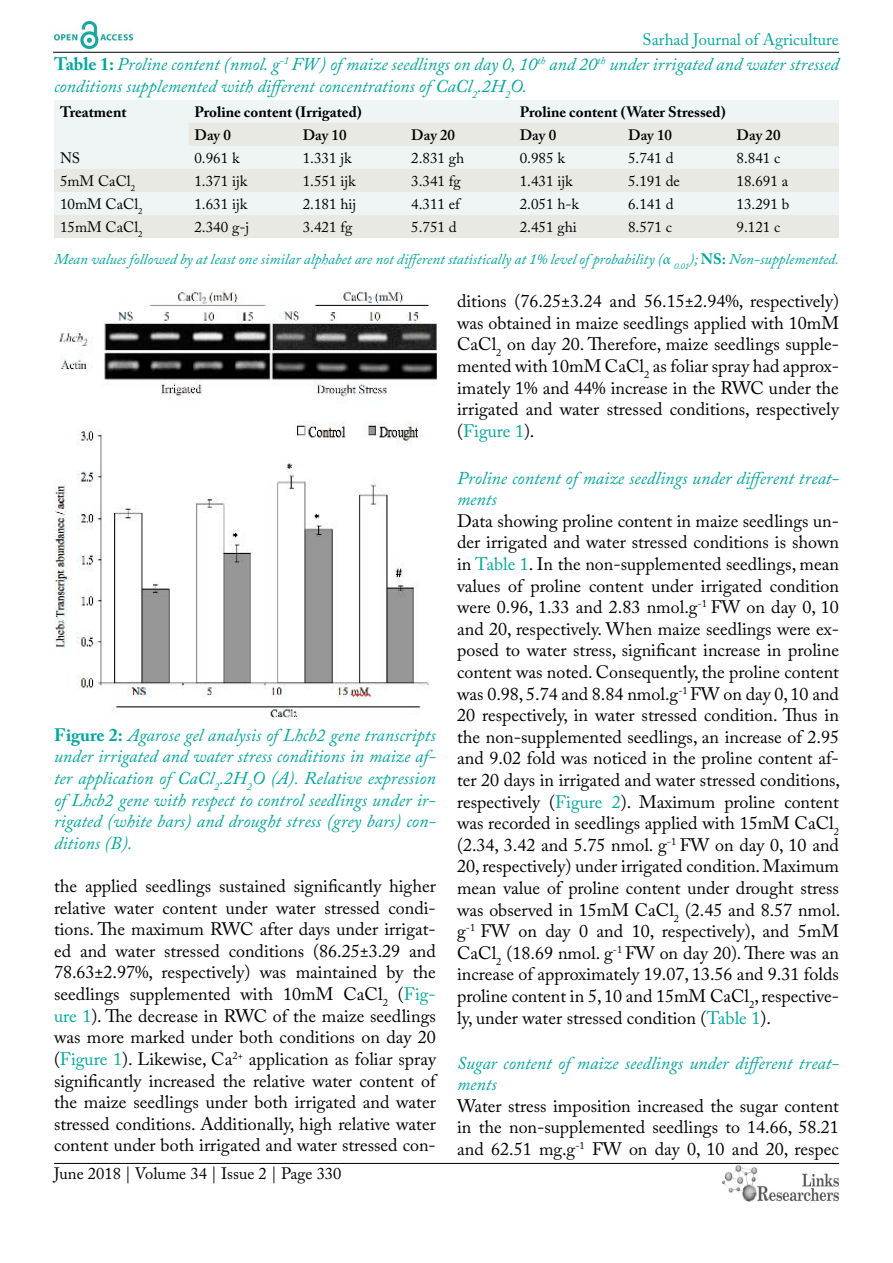
<style>
.page{position:relative;width:893px;height:1263px;background:#fff}
.page>*{position:absolute;margin:0;border:0;box-sizing:border-box;transform-origin:0 0}
.t1{font:18px/21.6px "Adobe Caslon Pro";color:#000;text-align:justify}
.t2{font:italic 18px/21.6px "Adobe Caslon Pro";color:#00a79e}
.t3{font:16.5px "Adobe Caslon Pro";color:#000}
.t4{font:16.5px "Adobe Caslon Pro";color:#00a79e}
.t5{font:15px "Adobe Caslon Pro";color:#000}
.t6{font:italic 15px/31.8px "Adobe Caslon Pro";color:#00a79e}
.t7{font:700 15px "Adobe Caslon Pro";color:#000}
.t8{font:600 15px "Adobe Caslon Pro";color:#000}
.s1{font-weight:700;font-style:normal}
.s2{font-style:normal;color:#000}
.s3{font-family:"Minion Pro"}
.s4{color:#00a79e}
</style>
<div class="page">
<hr style="left:53px;top:52px;width:786px;height:1px;background:#000">
<hr style="left:54px;top:1163px;width:785px;height:1px;background:#000">
<img style="left:722px;top:1166px;width:117px;height:36px">
<img style="left:54px;top:22px;width:78px;height:27px">
<div style="left:54px;top:100px;width:785px;height:23px;background:#eef5f4"></div>
<svg style="left:54px;top:123px;width:785px;height:115px;background:#ebeeea"></svg>
<img style="left:54px;top:289px;width:383px;height:430px">
<p class="t4" style="left:643px;top:30px;width:198px">Sarhad Journal of Agriculture</p>
<p class="t2" style="left:54px;top:53px;width:786px"><span class="s1">Table 1:</span> Proline content (nmol. g<sup>-1</sup> FW) of maize seedlings on day 0, 10<sup>th</sup> and 20<sup>th</sup> under irrigated and water stressed conditions supplemented with different concentrations of CaCl<sub>2</sub>.2H<sub>2</sub>O.</p>
<p class="t7" style="left:60px;top:103px;width:68px">Treatment</p>
<p class="t7" style="left:194px;top:103px;width:169px">Proline content (Irrigated)</p>
<p class="t7" style="left:520px;top:103px;width:207px">Proline content (Water Stressed)</p>
<p class="t8" style="left:194px;top:126px;width:38px">Day 0</p>
<p class="t8" style="left:303px;top:126px;width:45px">Day 10</p>
<p class="t8" style="left:411px;top:126px;width:45px">Day 20</p>
<p class="t8" style="left:520px;top:126px;width:38px">Day 0</p>
<p class="t8" style="left:628px;top:126px;width:45px">Day 10</p>
<p class="t8" style="left:737px;top:126px;width:45px">Day 20</p>
<p class="t5" style="left:60px;top:149px;width:22px">NS</p>
<p class="t5" style="left:194px;top:149px;width:47px">0.961 k</p>
<p class="t5" style="left:303px;top:149px;width:50px">1.331 jk</p>
<p class="t5" style="left:411px;top:149px;width:54px">2.831 gh</p>
<p class="t5" style="left:520px;top:149px;width:47px">0.985 k</p>
<p class="t5" style="left:628px;top:149px;width:47px">5.741 d</p>
<p class="t5" style="left:737px;top:149px;width:45px">8.841 c</p>
<p class="t5" style="left:60px;top:172px;width:77px">5mM CaCl<sub>2</sub></p>
<p class="t5" style="left:194px;top:172px;width:54px">1.371 ijk</p>
<p class="t5" style="left:303px;top:172px;width:54px">1.551 ijk</p>
<p class="t5" style="left:411px;top:172px;width:51px">3.341 fg</p>
<p class="t5" style="left:520px;top:172px;width:54px">1.431 ijk</p>
<p class="t5" style="left:628px;top:172px;width:53px">5.191 de</p>
<p class="t5" style="left:737px;top:172px;width:53px">18.691 a</p>
<p class="t5" style="left:60px;top:195px;width:84px">10mM CaCl<sub>2</sub></p>
<p class="t5" style="left:194px;top:195px;width:54px">1.631 ijk</p>
<p class="t5" style="left:303px;top:195px;width:55px">2.181 hij</p>
<p class="t5" style="left:411px;top:195px;width:50px">4.311 ef</p>
<p class="t5" style="left:520px;top:195px;width:61px">2.051 h-k</p>
<p class="t5" style="left:628px;top:195px;width:47px">6.141 d</p>
<p class="t5" style="left:737px;top:195px;width:54px">13.291 b</p>
<p class="t5" style="left:60px;top:218px;width:84px">15mM CaCl<sub>2</sub></p>
<p class="t5" style="left:194px;top:218px;width:56px">2.340 g-j</p>
<p class="t5" style="left:303px;top:218px;width:51px">3.421 fg</p>
<p class="t5" style="left:411px;top:218px;width:47px">5.751 d</p>
<p class="t5" style="left:520px;top:218px;width:58px">2.451 ghi</p>
<p class="t5" style="left:628px;top:218px;width:45px">8.571 c</p>
<p class="t6" style="left:54px;top:211px;width:786px;text-indent:683px"><span class="s2">9.121 c<br></span>Mean values followed by at least one similar alphabet are not different statistically at 1% level of probability (<span class="s3">α</span> <sub>0.01</sub>); <span class="s1">NS:</span> Non-supplemented.</p>
<p class="t2" style="left:54px;top:724px;width:383px;text-align:justify"><span class="s1">Figure 2:</span> Agarose gel analysis of Lhcb2 gene transcripts under irrigated and water stress conditions in maize af&shy;ter application of CaCl<sub>2</sub>.2H<sub>2</sub>O (A). Relative expression of Lhcb2 gene with respect to control seedlings under ir&shy;rigated (white bars) and drought stress (grey bars) con&shy;ditions (B).</p>
<p class="t1" style="left:54px;top:875px;width:383px">the applied seedlings sustained significantly higher relative water content under water stressed condi&shy;tions. The maximum RWC after days under irrigat&shy;ed and water stressed conditions (86.25±3.29 and 78.63±2.97%, respectively) was maintained by the seedlings supplemented with 10mM CaCl<sub>2</sub> (<span class="s4">Fig&shy;ure 1</span>). The decrease in RWC of the maize seedlings was more marked under both conditions on day 20 (<span class="s4">Figure 1</span>). Likewise, Ca<sup>2+</sup> application as foliar spray significantly increased the relative water content of the maize seedlings under both irrigated and water stressed conditions. Additionally, high relative water content under both irrigated and water stressed con-</p>
<p class="t3" style="left:54px;top:1164px;width:289px">June 2018 | Volume 34 | Issue 2 | Page 330</p>
<p class="t1" style="left:457px;top:290px;width:383px">ditions (76.25±3.24 and 56.15±2.94%, respectively) was obtained in maize seedlings applied with 10mM CaCl<sub>2</sub> on day 20. Therefore, maize seedlings supple&shy;mented with 10mM CaCl<sub>2</sub> as foliar spray had approx&shy;imately 1% and 44% increase in the RWC under the irrigated and water stressed conditions, respectively (<span class="s4">Figure 1</span>).</p>
<p class="t2" style="left:457px;top:466px;width:383px">Proline content of maize seedlings under different treat&shy;ments</p>
<p class="t1" style="left:457px;top:510px;width:385px">Data showing proline content in maize seedlings un&shy;der irrigated and water stressed conditions is shown in <span class="s4">Table 1</span>. In the non-supplemented seedlings, mean values of proline content under irrigated condition were 0.96, 1.33 and 2.83 nmol.g<sup>-1</sup> FW on day 0, 10 and 20, respectively. When maize seedlings were ex&shy;posed to water stress, significant increase in proline content was noted. Consequently, the proline content was 0.98, 5.74 and 8.84 nmol.g<sup>-1</sup> FW on day 0, 10 and 20 respectively, in water stressed condition. Thus in the non-supplemented seedlings, an increase of 2.95 and 9.02 fold was noticed in the proline content af&shy;ter 20 days in irrigated and water stressed conditions, respectively (<span class="s4">Figure 2</span>). Maximum proline content was recorded in seedlings applied with 15mM CaCl<sub>2 </sub>(2.34, 3.42 and 5.75 nmol. g<sup>-1</sup> FW on day 0, 10 and 20, respectively) under irrigated condition. Maximum mean value of proline content under drought stress was observed in 15mM CaCl<sub>2</sub> (2.45 and 8.57 nmol. g<sup>-1</sup> FW on day 0 and 10, respectively), and 5mM CaCl<sub>2</sub> (18.69 nmol. g<sup>-1</sup> FW on day 20). There was an increase of approximately 19.07, 13.56 and 9.31 folds proline content in 5, 10 and 15mM CaCl<sub>2</sub>, respective&shy;ly, under water stressed condition (<span class="s4">Table 1</span>).</p>
<p class="t2" style="left:457px;top:1051px;width:383px">Sugar content of maize seedlings under different treat&shy;ments</p>
<p class="t1" style="left:457px;top:1095px;width:383px">Water stress imposition increased the sugar content in the non-supplemented seedlings to 14.66, 58.21 and 62.51 mg.g<sup>-1</sup> FW on day 0, 10 and 20, respec</p>
</div>
